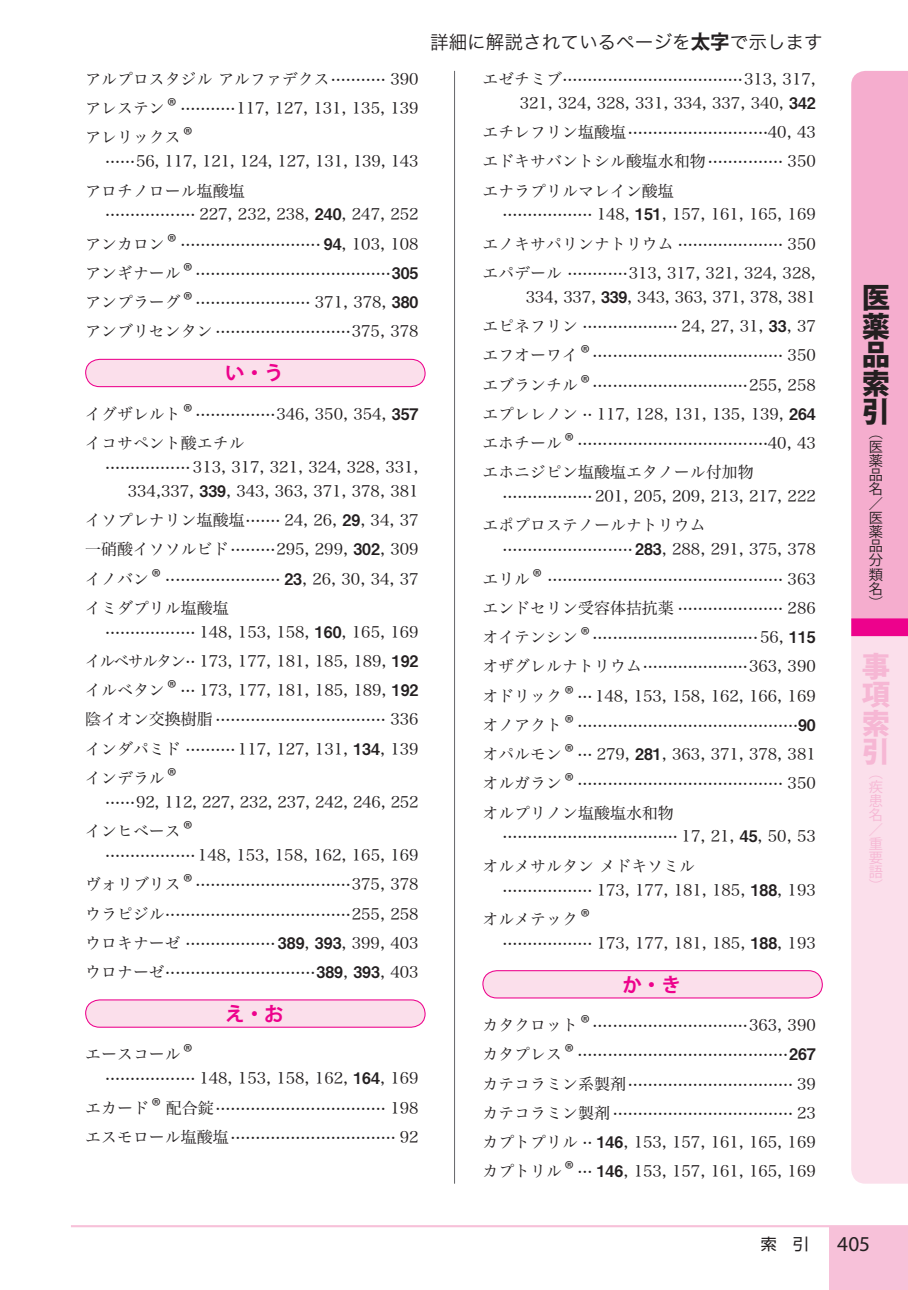
<style>
.page{position:relative;width:908px;height:1290px;background:#fff}
.page>*{position:absolute;margin:0;border:0;box-sizing:border-box;transform-origin:0 0}
.t1{font:800 28.25px/28.2px "Koz Go Pro";color:#231f20;text-align:justify}
.t2{font:800 28.25px/28.2px "Koz Go Pro";color:#f6b7d4;text-align:justify}
.t3{font:21.25px "Myriad Pro";color:#231f20}
.t4{font:700 19.5px "Koz Go Pro";color:#ed028c}
.t5{font:18.5px "Hira Kaku Pro W3";color:#231f20}
.t6{font:16px/29.2px "Hira Min Pro W3";color:#231f20;text-align:justify}
.t7{font:16px "Shin Go Pro";color:#231f20}
.t8{font:14.25px/14.2px "Koz Go Pro";color:#231f20;text-align:justify}
.t9{font:14.25px/14.2px "Koz Go Pro";color:#f6b7d4;text-align:justify}
.s1{font-family:"Koz Go Pro";font-size:20.75px}
.s2{font-family:"Midashi Go Pro MB31"}
.s3{font-family:"Koz Go Pro";font-weight:700;font-size:19.5px}
</style>
<div class="page">
<svg style="left:851px;top:71px;width:56px;height:1112px;background:#f8c6dc"></svg>
<div style="left:850px;top:618px;width:57px;height:18px;background:#ed028c"></div>
<div style="left:829px;top:1226px;width:78px;height:64px;background:#f7c1d9"></div>
<hr style="left:71px;top:1225px;width:836px;height:2px;background:#f7c1d9">
<hr style="left:454px;top:71px;width:1px;height:1112px;background:#6c6d70">
<div style="left:86px;top:359px;width:339px;height:28px;background:#fbdfeb;border-radius:14px"></div>
<div style="left:85px;top:359px;width:340px;height:28px;border:1px solid #ed028c;border-radius:14px"></div>
<div style="left:86px;top:1000px;width:339px;height:27px;background:#fbdfeb;border-radius:14px"></div>
<div style="left:85px;top:999px;width:340px;height:29px;border:1px solid #ed028c;border-radius:14px"></div>
<div style="left:482px;top:971px;width:340px;height:27px;background:#fbdfeb;border-radius:14px"></div>
<div style="left:482px;top:970px;width:340px;height:28px;border:1px solid #ed028c;border-radius:14px"></div>
<p class="t6" style="left:85px;top:63px;width:335px">アルプロスタジル アルファデクス··········· 390アレステン<span class="s1">®</span> ···········117, 127, 131, 135, 139アレリックス<span class="s1">®</span></p>
<p class="t6" style="left:85px;top:145px;width:335px;text-indent:20px">······56, 117, 121, 124, 127, 131, 139, 143アロチノロール塩酸塩</p>
<p class="t6" style="left:85px;top:198px;width:335px;text-indent:20px">·················· 227, 232, 238, <span class="s2">240</span>, 247, 252アンカロン<span class="s1">®</span> ···························· <span class="s2">94</span>, 103, 108アンギナール<span class="s1">®</span> ·······································<span class="s2">305</span>アンプラーグ<span class="s1">®</span> ······················· 371, 378, <span class="s2">380</span>アンブリセンタン ···························375, 378</p>
<p class="t4" style="left:225px;top:361px;width:60px">い・う</p>
<p class="t6" style="left:85px;top:398px;width:335px">イグザレルト<span class="s1">®</span> ················346, 350, 354, <span class="s2">357</span>イコサペント酸エチル</p>
<p class="t6" style="left:105px;top:453px;width:315px;line-height:24px;text-align:right">················· 313, 317, 321, 324, 328, 331,<br>334,337, <span class="s2">339</span>, 343, 363, 371, 378, 381</p>
<p class="t6" style="left:85px;top:504px;width:335px">イソプレナリン塩酸塩······· 24, 26, <span class="s2">29</span>, 34, 37一硝酸イソソルビド·········295, 299, <span class="s2">302</span>, 309イノバン<span class="s1">®</span> ······················· <span class="s2">23</span>, 26, 30, 34, 37イミダプリル塩酸塩</p>
<p class="t6" style="left:85px;top:616px;width:335px;text-indent:20px">·················· 148, 153, 158, <span class="s2">160</span>, 165, 169イルベサルタン·· 173, 177, 181, 185, 189, <span class="s2">192</span>イルベタン<span class="s1">®</span> ··· 173, 177, 181, 185, 189, <span class="s2">192</span>陰イオン交換樹脂 ·································· 336インダパミド ·········· 117, 127, 131, <span class="s2">134</span>, 139インデラル<span class="s1">®</span></p>
<p class="t6" style="left:85px;top:786px;width:335px;text-indent:20px">······92, 112, 227, 232, 237, 242, 246, 252インヒベース<span class="s1">®</span></p>
<p class="t6" style="left:85px;top:839px;width:335px;text-indent:20px">·················· 148, 153, 158, 162, 165, 169ヴォリブリス<span class="s1">®</span> ·······························375, 378ウラピジル·····································255, 258ウロキナーゼ ·················· <span class="s2">389</span>, <span class="s2">393</span>, 399, 403ウロナーゼ······························<span class="s2">389</span>, <span class="s2">393</span>, 403</p>
<p class="t4" style="left:225px;top:1001px;width:60px">え・お</p>
<p class="t6" style="left:105px;top:1041px;width:315px;line-height:24px;text-indent:-20px">エースコール<span class="s1">®<br></span>·················· 148, 153, 158, 162, <span class="s2">164</span>, 169</p>
<p class="t6" style="left:85px;top:1091px;width:335px">エカード<span class="s1">®</span> 配合錠·································· 198エスモロール塩酸塩································· 92</p>
<p class="t5" style="left:430px;top:25px;width:394px">詳細に解説されているページを<span class="s3">太字</span>で示します</p>
<p class="t6" style="left:482px;top:65px;width:335px;line-height:24px;text-align:right">エゼチミブ····································313, 317,<br>321, 324, 328, 331, 334, 337, 340, <span class="s2">342</span></p>
<p class="t6" style="left:482px;top:116px;width:335px">エチレフリン塩酸塩····························40, 43エドキサバントシル酸塩水和物··············· 350エナラプリルマレイン酸塩</p>
<p class="t6" style="left:482px;top:198px;width:335px;text-indent:20px">·················· 148, <span class="s2">151</span>, 157, 161, 165, 169エノキサパリンナトリウム ····················· 350エパデール ············313, 317, 321, 324, 328,</p>
<p class="t6" style="left:482px;top:281px;width:335px;text-indent:43px">334, 337, <span class="s2">339</span>, 343, 363, 371, 378, 381エピネフリン ··················· 24, 27, 31, <span class="s2">33</span>, 37エフオーワイ<span class="s1">®</span> ······································ 350エブランチル<span class="s1">®</span> ·······························255, 258エプレレノン ·· 117, 128, 131, 135, 139, <span class="s2">264</span>エホチール<span class="s1">®</span> ······································40, 43エホニジピン塩酸塩エタノール付加物</p>
<p class="t6" style="left:482px;top:480px;width:335px;text-indent:20px">·················· 201, 205, 209, 213, 217, 222エポプロステノールナトリウム</p>
<p class="t6" style="left:482px;top:533px;width:335px;text-indent:20px">·························· <span class="s2">283</span>, 288, 291, 375, 378エリル<span class="s1">®</span> ··············································· 363エンドセリン受容体拮抗薬 ····················· 286オイテンシン<span class="s1">®</span> ·································56, <span class="s2">115</span>オザグレルナトリウム·····················363, 390オドリック<span class="s1">®</span> ··· 148, 153, 158, 162, 166, 169オノアクト<span class="s1">®</span> ············································<span class="s2">90</span>オパルモン<span class="s1">®</span> ··· 279, <span class="s2">281</span>, 363, 371, 378, 381オルガラン<span class="s1">®</span> ········································· 350オルプリノン塩酸塩水和物</p>
<p class="t6" style="left:482px;top:820px;width:335px;text-indent:20px">··································· 17, 21, <span class="s2">45</span>, 50, 53オルメサルタン メドキソミル</p>
<p class="t6" style="left:482px;top:873px;width:335px;text-indent:20px">·················· 173, 177, 181, 185, <span class="s2">188</span>, 193オルメテック<span class="s1">®</span></p>
<p class="t6" style="left:502px;top:926px;width:315px">·················· 173, 177, 181, 185, <span class="s2">188</span>, 193</p>
<p class="t4" style="left:622px;top:972px;width:60px">か・き</p>
<p class="t6" style="left:482px;top:1009px;width:335px">カタクロット<span class="s1">®</span> ·······························363, 390カタプレス<span class="s1">®</span> ··········································<span class="s2">267</span>カテコラミン系製剤································· 39カテコラミン製剤 ···································· 23カプトプリル ·· <span class="s2">146</span>, 153, 157, 161, 165, 169カプトリル<span class="s1">®</span> ··· <span class="s2">146</span>, 153, 157, 161, 165, 169</p>
<h1 class="t1" style="left:861px;top:286px;width:29px">医薬品索引</h1>
<p class="t8" style="left:868px;top:426px;width:15px">（医薬品名／医薬品分類名）</p>
<h1 class="t2" style="left:861px;top:654px;width:30px">事項索引</h1>
<p class="t9" style="left:868px;top:766px;width:15px">（疾患名</p>
<p class="t9" style="left:868px;top:837px;width:15px">重要語）</p>
<p class="t7" style="left:760px;top:1231px;width:49px">索　引</p>
<h2 class="t3" style="left:836px;top:1231px;width:35px">405</h2>
</div>
